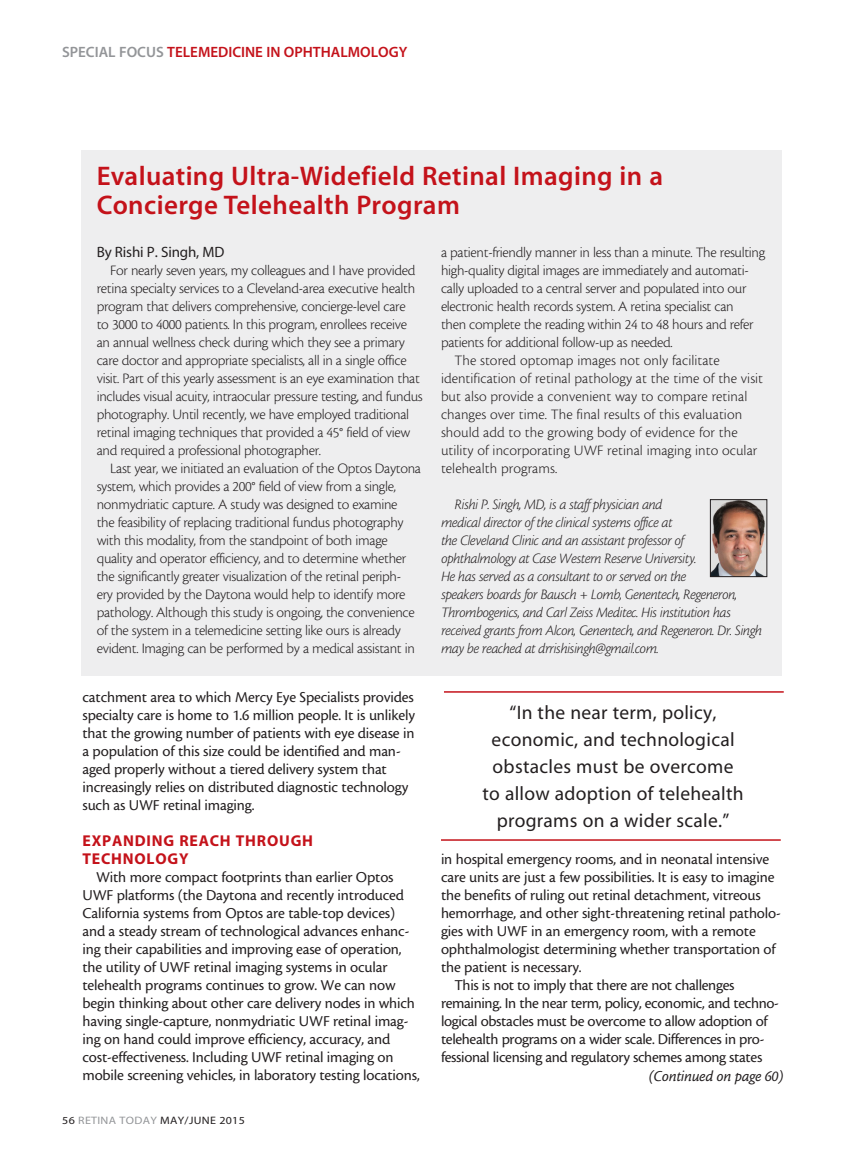
<style>
.page{position:relative;width:864px;height:1161px;background:#fff}
.page>*{position:absolute;margin:0;border:0;box-sizing:border-box;transform-origin:0 0}
.Subhead_Special_no_l{font:27px/28.5px "Myriad MM 565 600";letter-spacing:.015em;color:#c4121a}
.pullquote{font:19.5px/27px "Myriad MM 400 600";letter-spacing:.015em;color:#231f20;text-align:center}
.body{font:15.75px/18px "Cronos MM 408 10";letter-spacing:-.01em;color:#231f20}
.subhead{font:15.75px/18px "Myriad MM 700 600";letter-spacing:.05em;color:#c4121a}
.body-2{font:15.75px "Cronos MM It 408 10";letter-spacing:-.01em;color:#231f20}
.sidebar_body{font:15px/18px "Cronos MM 250 10";letter-spacing:-.02em;color:#231f20}
.sidebar_body-2{font:15px/18px "Cronos MM It 250 10";letter-spacing:-.03em;color:#231f20}
.sidebar_body-3{font:15px/18px "Cronos MM 250 10";letter-spacing:.005em;color:#231f20}
.t1{font:15px "Myriad MM 565 600";color:#c4121a}
.sidebar_author{font:15px "Myriad MM 400 600";letter-spacing:-.01em;color:#231f20}
.t2{font:10.8px "Myriad MM 400 600";letter-spacing:.025em;color:#231f20;scale:1.11 1}
.s1{color:#939598}
</style>
<div class="page">
<div style="left:82px;top:150px;width:700px;height:526px;background:#eeeeef"></div>
<img style="left:712px;top:501px;width:53px;height:74px">
<div style="left:710px;top:499px;width:57px;height:78px;border:1px solid #231f20"></div>
<hr style="left:444px;top:691px;width:340px;height:2px;background:#c4121a">
<hr style="left:441px;top:839px;width:340px;height:2px;background:#c4121a">
<p class="t1" style="left:62px;top:45px;width:347px"><span class="s1">SPECIAL FOCUS</span> TELEMEDICINE IN OPHTHALMOLOGY</p>
<p class="Subhead_Special_no_l" style="left:97px;top:163px;width:568px">Evaluating Ultra-Widefield Retinal Imaging in a<br>Concierge Telehealth Program</p>
<p class="sidebar_author" style="left:97px;top:245px;width:129px">By Rishi P. Singh, MD</p>
<p class="sidebar_body" style="left:97px;top:262px;width:328px;text-indent:14px">For nearly seven years, my colleagues and I have provided retina specialty services to a Cleveland-area executive health program that delivers comprehensive, concierge-level care<br>to 3000 to 4000 patients. In this program, enrollees receive an annual wellness check during which they see a primary care doctor and appropriate specialists, all in a single office visit. Part of this yearly assessment is an eye examination that includes visual acuity, intraocular pressure testing, and fundus photography. Until recently, we have employed traditional retinal imaging techniques that provided a 45° field of view and required a professional photographer.</p>
<p class="sidebar_body" style="left:97px;top:460px;width:326px;text-indent:14px">Last year, we initiated an evaluation of the Optos Daytona system, which provides a 200° field of view from a single, nonmydriatic capture. A study was designed to examine<br>the feasibility of replacing traditional fundus photography with this modality, from the standpoint of both image quality and operator efficiency, and to determine whether the significantly greater visualization of the retinal periph&shy;ery provided by the Daytona would help to identify more pathology. Although this study is ongoing, the convenience of the system in a telemedicine setting like ours is already evident. Imaging can be performed by a medical assistant in</p>
<p class="sidebar_body" style="left:441px;top:244px;width:326px">a patient-friendly manner in less than a minute. The resulting high-quality digital images are immediately and automati&shy;cally uploaded to a central server and populated into our electronic health records system. A retina specialist can<br>then complete the reading within 24 to 48 hours and refer patients for additional follow-up as needed.</p>
<p class="sidebar_body-3" style="left:441px;top:352px;width:324px;text-indent:14px">The stored optomap images not only facilitate identification of retinal pathology at the time of the visit but also provide a convenient way to compare retinal changes over time. The final results of this evaluation should add to the growing body of evidence for the utility of incorporating UWF retinal imaging into ocular telehealth programs.</p>
<p class="sidebar_body-2" style="left:441px;top:496px;width:323px;text-indent:14px">Rishi P. Singh, MD, is a staff physician and<br>medical director of the clinical systems office at<br>the Cleveland Clinic and an assistant professor of ophthalmology at Case Western Reserve University.<br>He has served as a consultant to or served on the<br>speakers boards for Bausch + Lomb, Genentech, Regeneron, Thrombogenics, and Carl Zeiss Meditec. His institution has received grants from Alcon, Genentech, and Regeneron. Dr. Singh may be reached at drrishisingh@gmail.com.</p>
<p class="body" style="left:82px;top:688px;width:334px">catchment area to which Mercy Eye Specialists provides specialty care is home to 1.6 million people. It is unlikely that the growing number of patients with eye disease in a population of this size could be identified and man&shy;aged properly without a tiered delivery system that increasingly relies on distributed diagnostic technology such as UWF retinal imaging.</p>
<p class="subhead" style="left:82px;top:833px;width:232px">EXPANDING REACH THROUGH<br>TECHNOLOGY</p>
<p class="body" style="left:82px;top:868px;width:339px;text-indent:14px">With more compact footprints than earlier Optos UWF platforms (the Daytona and recently introduced California systems from Optos are table-top devices) and a steady stream of technological advances enhanc&shy;ing their capabilities and improving ease of operation, the utility of UWF retinal imaging systems in ocular telehealth programs continues to grow. We can now begin thinking about other care delivery nodes in which having single-capture, nonmydriatic UWF retinal imag&shy;ing on hand could improve efficiency, accuracy, and cost-effectiveness. Including UWF retinal imaging on mobile screening vehicles, in laboratory testing locations,</p>
<p class="t2" style="left:62px;top:1115px;width:166px">56 <span class="s1">RETINA TODAY</span> MAY/JUNE 2015</p>
<p class="pullquote" style="left:482px;top:700px;width:263px">“In the near term, policy, economic, and technological obstacles must be overcome to allow adoption of telehealth programs on a wider scale.”</p>
<p class="body" style="left:441px;top:850px;width:341px">in hospital emergency rooms, and in neonatal intensive care units are just a few possibilities. It is easy to imagine the benefits of ruling out retinal detachment, vitreous hemorrhage, and other sight-threatening retinal patholo&shy;gies with UWF in an emergency room, with a remote ophthalmologist determining whether transportation of the patient is necessary.</p>
<p class="body" style="left:441px;top:976px;width:339px;text-indent:14px">This is not to imply that there are not challenges remaining. In the near term, policy, economic, and techno&shy;logical obstacles must be overcome to allow adoption of telehealth programs on a wider scale. Differences in pro&shy;fessional licensing and regulatory schemes among states</p>
<p class="body-2" style="left:649px;top:1068px;width:136px">(Continued on page 60)</p>
</div>
